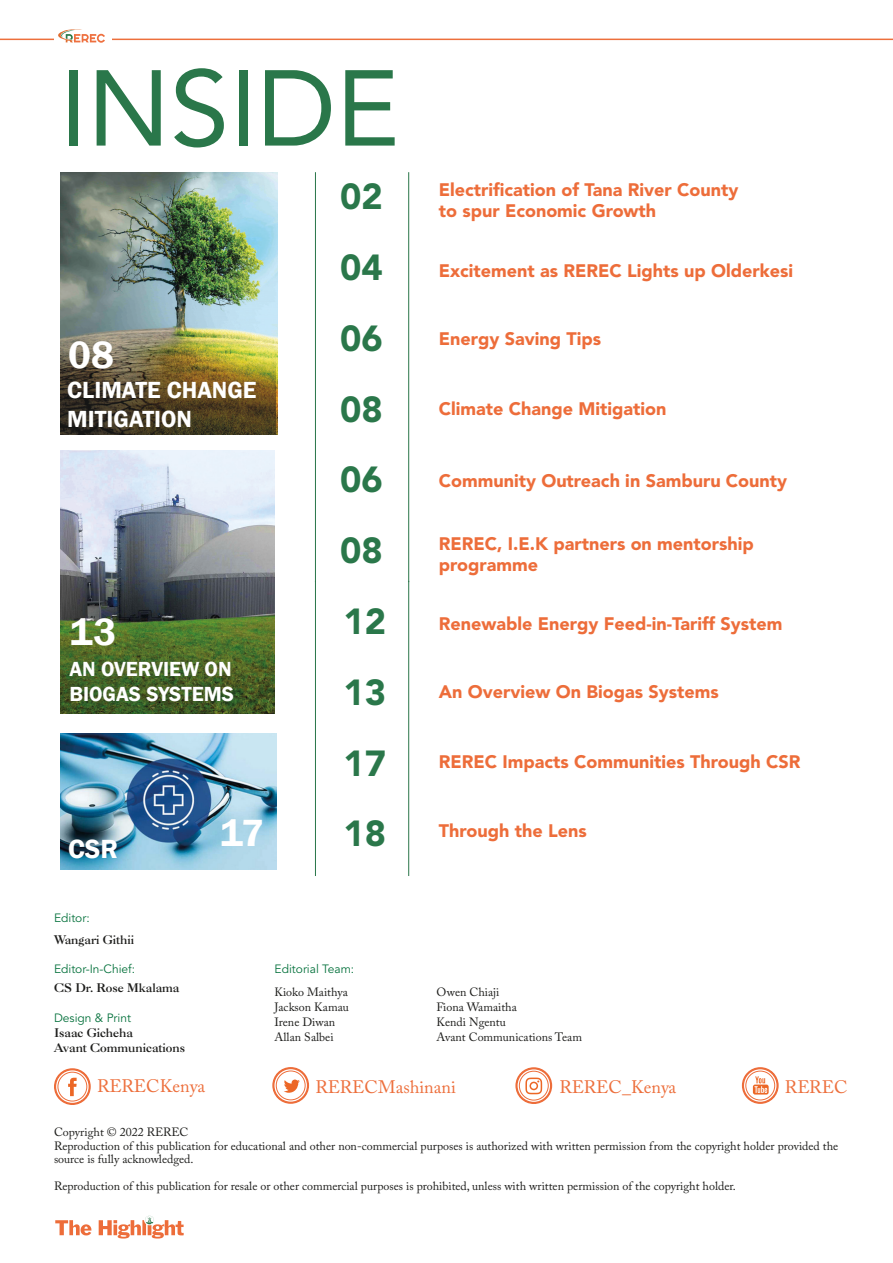
<style>
.page{position:relative;width:893px;height:1263px;background:#fff}
.page>*{position:absolute;margin:0;border:0;box-sizing:border-box;transform-origin:0 0}
.REREC_titles{font:106.5px "Avenir LT Std";color:#2a774a}
.t1{font:600 39px "Franklin Gothic";color:#fff}
.REREC_titles-2{font:900 36px "Avenir LT Std";color:#2a774a}
.t2{font:600 27px "Franklin Gothic";color:#fff}
.t3{font:600 24px "Franklin Gothic";color:#fff}
.t4{font:600 21px/25.2px "Franklin Gothic";color:#fff}
.REREC_titles-3{font:900 18px/21.6px "Avenir LT Std";color:#ed6d3a}
.t5{font:18px "Adobe Caslon Pro";color:#ed6f3c}
.t6{font:12px/13.5px "Adobe Caslon Pro";color:#1d1d1b}
.t7{font:700 12px "Caslon BT";color:#1d1d1b}
.t8{font:12px "Avenir LT Std";color:#06723d}
</style>
<div class="page">
<svg style="left:55px;top:1220px;width:36px;height:15px"></svg>
<svg style="left:99px;top:1216px;width:85px;height:22px"></svg>
<img style="left:61px;top:734px;width:215px;height:135px">
<hr style="left:0;top:39px;width:893px;height:1px;background:#ed6f3c">
<div style="left:54px;top:27px;width:57px;height:24px;background:#fff"></div>
<svg style="left:58px;top:29px;width:47px;height:14px"></svg>
<svg style="left:54px;top:1068px;width:37px;height:37px"></svg>
<svg style="left:272px;top:1067px;width:38px;height:37px"></svg>
<svg style="left:515px;top:1067px;width:38px;height:37px"></svg>
<svg style="left:741px;top:1067px;width:38px;height:37px"></svg>
<img style="left:61px;top:451px;width:214px;height:263px">
<img style="left:61px;top:172px;width:216px;height:262px">
<svg style="left:61px;top:356px;width:215px;height:79px;background:#5c4d27"></svg>
<hr style="left:408px;top:172px;width:1px;height:410px;background:#297649">
<hr style="left:315px;top:172px;width:1px;height:410px;background:#297649">
<hr style="left:408px;top:581px;width:1px;height:295px;background:#297649">
<hr style="left:315px;top:581px;width:1px;height:295px;background:#297649">
<p class="REREC_titles" style="left:60px;top:47px;width:341px">INSIDE</p>
<p class="REREC_titles-2" style="left:340px;top:175px;width:44px">02</p>
<p class="t1" style="left:68px;top:331px;width:47px">08</p>
<p class="t3" style="left:67px;top:375px;width:191px">CLIMATE CHANGE</p>
<p class="t3" style="left:67px;top:404px;width:126px">MITIGATION</p>
<p class="t1" style="left:70px;top:608px;width:48px">13</p>
<p class="t4" style="left:69px;top:656px;width:166px">AN OVERVIEW ON<br>BIOGAS SYSTEMS</p>
<p class="t2" style="left:68px;top:832px;width:52px">CSR</p>
<p class="t1" style="left:220px;top:809px;width:45px">17</p>
<p class="REREC_titles-2" style="left:340px;top:246px;width:44px">04</p>
<p class="REREC_titles-2" style="left:340px;top:316px;width:44px">06</p>
<p class="REREC_titles-2" style="left:340px;top:387px;width:44px">08</p>
<p class="REREC_titles-2" style="left:340px;top:458px;width:44px">06</p>
<p class="REREC_titles-2" style="left:340px;top:529px;width:44px">08</p>
<p class="REREC_titles-2" style="left:343px;top:600px;width:44px">12</p>
<p class="REREC_titles-2" style="left:343px;top:670px;width:44px">13</p>
<p class="REREC_titles-2" style="left:343px;top:741px;width:44px">17</p>
<p class="REREC_titles-2" style="left:343px;top:812px;width:44px">18</p>
<p class="REREC_titles-3" style="left:439px;top:179px;width:301px">Electrification of Tana River County</p>
<p class="REREC_titles-3" style="left:439px;top:200px;width:219px">to spur Economic Growth</p>
<p class="REREC_titles-3" style="left:439px;top:259px;width:356px">Excitement as REREC Lights up Olderkesi</p>
<p class="REREC_titles-3" style="left:439px;top:327px;width:164px">Energy Saving Tips</p>
<p class="REREC_titles-3" style="left:439px;top:398px;width:229px">Climate Change Mitigation</p>
<p class="REREC_titles-3" style="left:439px;top:469px;width:350px">Community Outreach in Samburu County</p>
<p class="REREC_titles-3" style="left:439px;top:532px;width:317px">REREC, I.E.K partners on mentorship programme</p>
<p class="REREC_titles-3" style="left:439px;top:613px;width:345px">Renewable Energy Feed-in-Tariff System</p>
<p class="REREC_titles-3" style="left:439px;top:681px;width:281px">An Overview On Biogas Systems</p>
<p class="REREC_titles-3" style="left:439px;top:751px;width:363px">REREC Impacts Communities Through CSR</p>
<p class="REREC_titles-3" style="left:439px;top:820px;width:149px">Through the Lens</p>
<p class="t8" style="left:54px;top:911px;width:37px">Editor:</p>
<p class="t7" style="left:54px;top:932px;width:82px">Wangari Githii</p>
<p class="t8" style="left:54px;top:962px;width:83px">Editor-In-Chief:</p>
<p class="t7" style="left:54px;top:980px;width:127px">CS Dr. Rose Mkalama</p>
<p class="t8" style="left:54px;top:1010px;width:79px">Design &amp; Print</p>
<p class="t7" style="left:54px;top:1025px;width:81px">Isaac Gicheha</p>
<p class="t7" style="left:54px;top:1040px;width:133px">Avant Communications</p>
<h3 class="t5" style="left:97px;top:1075px;width:109px">RERECKenya</h3>
<h3 class="t5" style="left:315px;top:1076px;width:142px">RERECMashinani</h3>
<h3 class="t5" style="left:559px;top:1076px;width:118px">REREC_Kenya</h3>
<h3 class="t5" style="left:785px;top:1076px;width:64px">REREC</h3>
<p class="t8" style="left:275px;top:962px;width:81px">Editorial Team:</p>
<p class="t6" style="left:275px;top:985px;width:75px">Kioko Maithya</p>
<p class="t6" style="left:437px;top:985px;width:64px">Owen Chiaji</p>
<p class="t6" style="left:275px;top:1000px;width:76px">Jackson Kamau</p>
<p class="t6" style="left:437px;top:1000px;width:82px">Fiona Wamaitha</p>
<p class="t6" style="left:275px;top:1015px;width:62px">Irene Diwan</p>
<p class="t6" style="left:437px;top:1015px;width:71px">Kendi Ngentu</p>
<p class="t6" style="left:275px;top:1030px;width:60px">Allan Salbei</p>
<p class="t6" style="left:437px;top:1030px;width:147px">Avant Communications Team</p>
<p class="t6" style="left:54px;top:1125px;width:136px">Copyright © 2022 REREC</p>
<p class="t6" style="left:54px;top:1139px;width:786px">Reproduction of this publication for educational and other non-commercial purposes is authorized with written permission from the copyright holder provided the source is fully acknowledged.</p>
<p class="t6" style="left:54px;top:1179px;width:683px">Reproduction of this publication for resale or other commercial purposes is prohibited, unless with written permission of the copyright holder.</p>
</div>
